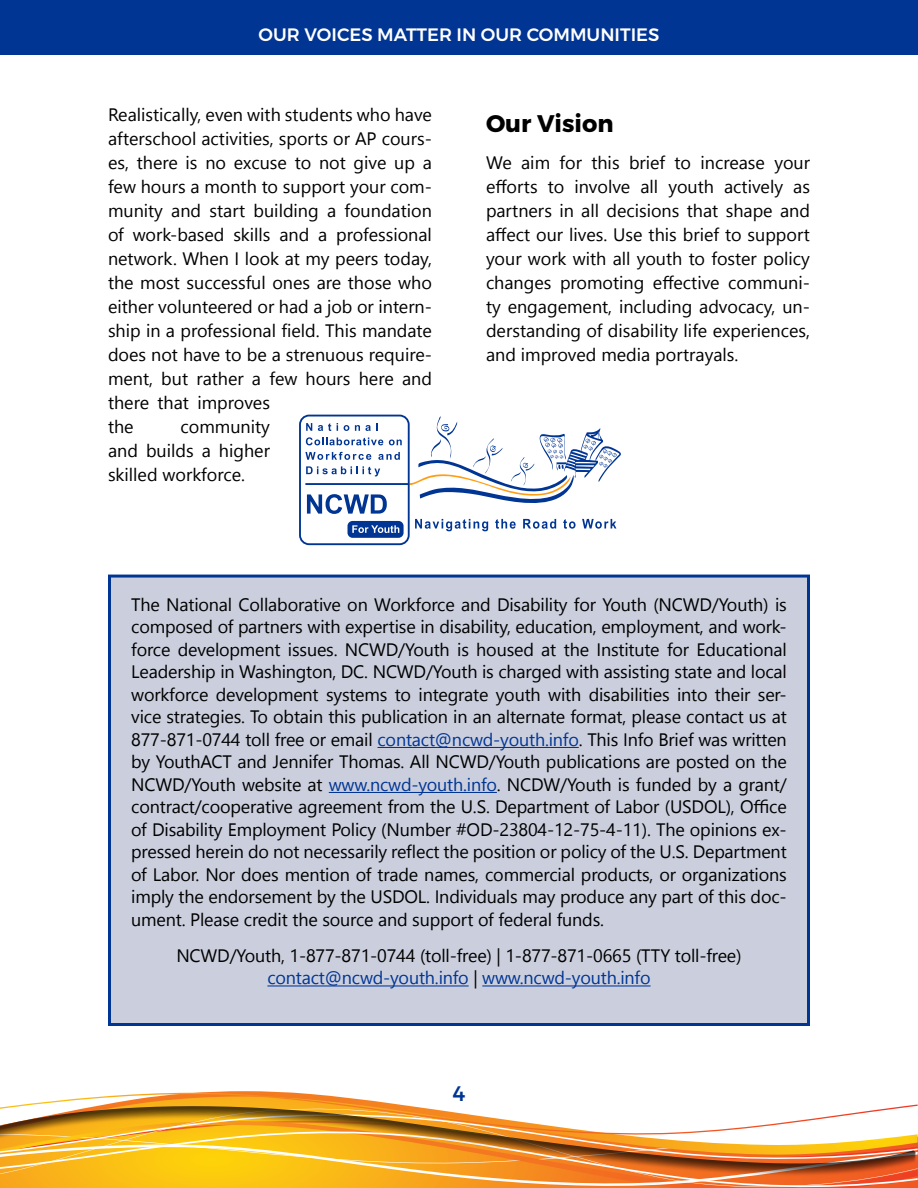
<style>
.page{position:relative;width:918px;height:1188px;background:#fff}
.page>*{position:absolute;margin:0;border:0;box-sizing:border-box;transform-origin:0 0}
.Heading_1{font:700 24px "Montserrat";color:#000}
.t1{font:500 21px "Montserrat";color:#003594}
.t2{font:18px/24px "Segoe UI";color:#000;text-align:justify}
.t3{font:500 18px "Montserrat";color:#fff}
.s1{color:#003594}
</style>
<div class="page">
<svg style="left:20px;top:1092px;width:898px;height:13px"></svg>
<svg style="left:0;top:1134px;width:918px;height:54px;background:#f29d2d"></svg>
<svg style="left:0;top:1106px;width:916px;height:60px"></svg>
<div style="left:0;top:0;width:918px;height:55px;background:#003594"></div>
<div style="left:110px;top:576px;width:698px;height:448px;background:#cbcfdd"></div>
<hr style="left:378px;top:747px;width:201px;height:1px;background:#003594">
<hr style="left:329px;top:792px;width:168px;height:1px;background:#003594">
<hr style="left:267px;top:985px;width:202px;height:2px;background:#003594">
<hr style="left:482px;top:985px;width:169px;height:2px;background:#003594">
<div style="left:108px;top:575px;width:702px;height:451px;border:3px solid #003594"></div>
<svg style="left:410px;top:416px;width:211px;height:87px"></svg>
<svg style="left:415px;top:519px;width:73px;height:12px"></svg>
<svg style="left:495px;top:519px;width:21px;height:10px"></svg>
<svg style="left:523px;top:519px;width:33px;height:10px"></svg>
<svg style="left:563px;top:519px;width:13px;height:10px"></svg>
<svg style="left:582px;top:519px;width:34px;height:10px"></svg>
<div style="left:299px;top:415px;width:111px;height:130px;border:2px solid #003594;border-radius:9px"></div>
<hr style="left:305px;top:483px;width:104px;height:2px;background:#003594">
<svg style="left:306px;top:423px;width:6px;height:8px"></svg>
<svg style="left:318px;top:423px;width:13px;height:8px"></svg>
<svg style="left:344px;top:425px;width:5px;height:6px"></svg>
<svg style="left:355px;top:423px;width:23px;height:8px"></svg>
<svg style="left:306px;top:437px;width:77px;height:8px"></svg>
<svg style="left:389px;top:440px;width:13px;height:5px"></svg>
<svg style="left:305px;top:452px;width:66px;height:8px"></svg>
<svg style="left:378px;top:452px;width:22px;height:8px"></svg>
<svg style="left:306px;top:466px;width:74px;height:10px"></svg>
<svg style="left:307px;top:494px;width:80px;height:20px"></svg>
<svg style="left:348px;top:521px;width:56px;height:17px"></svg>
<p class="t3" style="left:259px;top:24px;width:402px">OUR VOICES MATTER IN OUR COMMUNITIES</p>
<p class="t2" style="left:108px;top:102px;width:326px;text-align:left">Realistically, even with students who have afterschool activities, sports or AP cours&shy;es, there is no excuse to not give up a few hours a month to support your com&shy;munity and start building a foundation of work-based skills and a professional network. When I look at my peers today, the most successful ones are those who either volunteered or had a job or intern&shy;ship in a professional field. This mandate does not have to be a strenuous require&shy;ment, but rather a few hours here and there that improves<br>the</p>
<p class="t2" style="left:108px;top:414px;width:164px;text-indent:73px">community and builds a higher skilled workforce.</p>
<p class="Heading_1" style="left:486px;top:108px;width:129px">Our Vision</p>
<p class="t2" style="left:486px;top:150px;width:326px">We aim for this brief to increase your efforts to involve all youth actively as partners in all decisions that shape and affect our lives. Use this brief to support your work with all youth to foster policy changes promoting effective communi&shy;ty engagement, including advocacy, un&shy;derstanding of disability life experiences, and improved media portrayals.</p>
<p class="t2" style="left:131px;top:593px;width:657px;line-height:22.5px">The National Collaborative on Workforce and Disability for Youth (NCWD/Youth) is composed of partners with expertise in disability, education, employment, and work&shy;force development issues. NCWD/Youth is housed at the Institute for Educational Leadership in Washington, DC. NCWD/Youth is charged with assisting state and local workforce development systems to integrate youth with disabilities into their ser&shy;vice strategies. To obtain this publication in an alternate format, please contact us at 877-871-0744 toll free or email <span class="s1">contact@ncwd-youth.info</span>. This Info Brief was written by YouthACT and Jennifer Thomas. All NCWD/Youth publications are posted on the NCWD/Youth website at <span class="s1">www.ncwd-youth.info</span>. NCDW/Youth is funded by a grant/ contract/cooperative agreement from the U.S. Department of Labor (USDOL), Office of Disability Employment Policy (Number #OD-23804-12-75-4-11). The opinions ex&shy;pressed herein do not necessarily reflect the position or policy of the U.S. Department of Labor. Nor does mention of trade names, commercial products, or organizations imply the endorsement by the USDOL. Individuals may produce any part of this doc&shy;ument. Please credit the source and support of federal funds.</p>
<p class="t2" style="left:176px;top:944px;width:567px;line-height:22.5px;text-align:center">NCWD/Youth, 1-877-871-0744 (toll-free) | 1-877-871-0665 (TTY toll-free) <span class="s1">contact@ncwd-youth.info</span> | <span class="s1">www.ncwd-youth.info</span></p>
<p class="t1" style="left:453px;top:1080px;width:14px">4</p>
</div>
